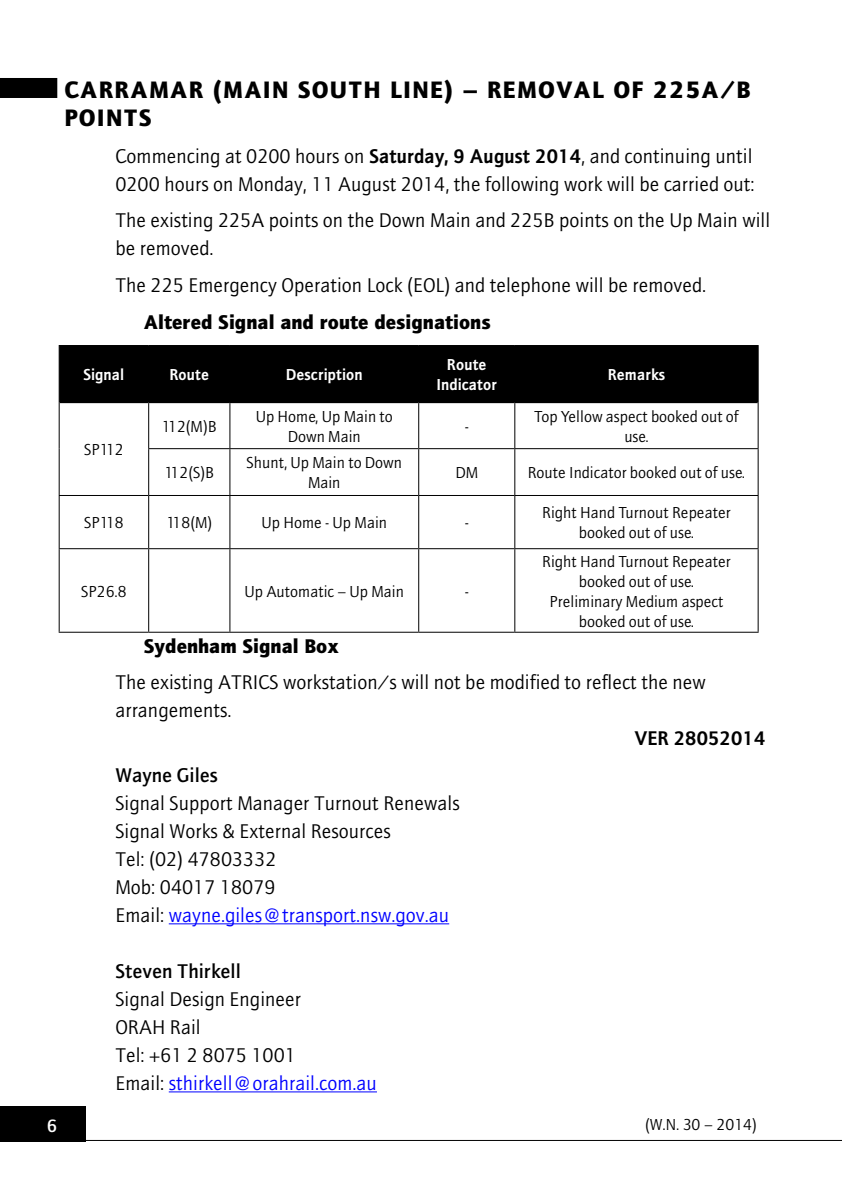
<style>
.page{position:relative;width:842px;height:1191px;background:#fff}
.page>*{position:absolute;margin:0;border:0;box-sizing:border-box;transform-origin:0 0}
.Heading_1{font:900 24px/28px "AT Quay Sans";letter-spacing:.05em;color:#000}
.Main_Body_Text{font:20px/28px "AT Quay Sans";color:#000}
.Contact_details{font:20px "AT Quay Sans";color:#000}
.Contact_details-2{font:20px "AT Quay Sans";color:#00f}
.Heading_2{font:900 20px "AT Quay Sans";color:#000}
.Contact_Name_Semibol{font:500 20px "AT Quay Sans";color:#000}
.Main_Body_Text-2{font:600 20px "AT Quay Sans";color:#000}
.t1{font:500 18px "AT Quay Sans";color:#fff}
.Table_text{font:16px/20px "AT Quay Sans";color:#000;text-align:center}
.Table_Head_copy{font:600 16px/20px "AT Quay Sans";color:#fff;text-align:center}
.s1{font-weight:600}
.s2{color:#000}
</style>
<div class="page">
<div style="left:0;top:1106px;width:86px;height:35px;background:#000"></div>
<div style="left:0;top:78px;width:57px;height:20px;background:#000"></div>
<hr style="left:0;top:1140px;width:842px;height:1px;background:#000">
<hr style="left:169px;top:923px;width:280px;height:1px;background:#00f">
<hr style="left:169px;top:1091px;width:208px;height:1px;background:#00f">
<div style="left:60px;top:346px;width:698px;height:55px;background:#000"></div>
<hr style="left:59px;top:345px;width:90px;height:1px;background:#000">
<hr style="left:59px;top:346px;width:1px;height:56px;background:#000">
<hr style="left:149px;top:345px;width:81px;height:1px;background:#000">
<hr style="left:148px;top:346px;width:1px;height:55px;background:#000">
<hr style="left:230px;top:345px;width:189px;height:1px;background:#000">
<hr style="left:229px;top:346px;width:1px;height:55px;background:#000">
<hr style="left:419px;top:345px;width:96px;height:1px;background:#000">
<hr style="left:418px;top:346px;width:1px;height:55px;background:#000">
<hr style="left:515px;top:345px;width:244px;height:1px;background:#000">
<hr style="left:514px;top:346px;width:1px;height:55px;background:#000">
<hr style="left:758px;top:346px;width:1px;height:56px;background:#000">
<hr style="left:59px;top:402px;width:1px;height:46px;background:#000">
<hr style="left:148px;top:403px;width:1px;height:45px;background:#000">
<hr style="left:229px;top:403px;width:1px;height:45px;background:#000">
<hr style="left:418px;top:403px;width:1px;height:45px;background:#000">
<hr style="left:514px;top:403px;width:1px;height:45px;background:#000">
<hr style="left:758px;top:402px;width:1px;height:46px;background:#000">
<hr style="left:59px;top:448px;width:1px;height:47px;background:#000">
<hr style="left:148px;top:448px;width:82px;height:1px;background:#000">
<hr style="left:148px;top:449px;width:1px;height:46px;background:#000">
<hr style="left:230px;top:448px;width:189px;height:1px;background:#000">
<hr style="left:229px;top:449px;width:1px;height:46px;background:#000">
<hr style="left:419px;top:448px;width:96px;height:1px;background:#000">
<hr style="left:418px;top:449px;width:1px;height:46px;background:#000">
<hr style="left:515px;top:448px;width:244px;height:1px;background:#000">
<hr style="left:514px;top:449px;width:1px;height:46px;background:#000">
<hr style="left:758px;top:449px;width:1px;height:46px;background:#000">
<hr style="left:59px;top:495px;width:90px;height:1px;background:#000">
<hr style="left:59px;top:496px;width:1px;height:52px;background:#000">
<hr style="left:149px;top:495px;width:81px;height:1px;background:#000">
<hr style="left:148px;top:496px;width:1px;height:52px;background:#000">
<hr style="left:230px;top:495px;width:189px;height:1px;background:#000">
<hr style="left:229px;top:496px;width:1px;height:52px;background:#000">
<hr style="left:419px;top:495px;width:96px;height:1px;background:#000">
<hr style="left:418px;top:496px;width:1px;height:52px;background:#000">
<hr style="left:515px;top:495px;width:244px;height:1px;background:#000">
<hr style="left:514px;top:496px;width:1px;height:52px;background:#000">
<hr style="left:758px;top:496px;width:1px;height:52px;background:#000">
<hr style="left:59px;top:548px;width:90px;height:1px;background:#000">
<hr style="left:59px;top:549px;width:1px;height:82px;background:#000">
<hr style="left:149px;top:548px;width:81px;height:1px;background:#000">
<hr style="left:148px;top:549px;width:1px;height:82px;background:#000">
<hr style="left:230px;top:548px;width:189px;height:1px;background:#000">
<hr style="left:229px;top:549px;width:1px;height:82px;background:#000">
<hr style="left:419px;top:548px;width:96px;height:1px;background:#000">
<hr style="left:418px;top:549px;width:1px;height:82px;background:#000">
<hr style="left:515px;top:548px;width:244px;height:1px;background:#000">
<hr style="left:514px;top:549px;width:1px;height:82px;background:#000">
<hr style="left:758px;top:549px;width:1px;height:82px;background:#000">
<hr style="left:59px;top:631px;width:90px;height:1px;background:#000">
<hr style="left:149px;top:631px;width:81px;height:1px;background:#000">
<hr style="left:230px;top:631px;width:189px;height:1px;background:#000">
<hr style="left:419px;top:631px;width:96px;height:1px;background:#000">
<hr style="left:515px;top:631px;width:244px;height:1px;background:#000">
<hr style="left:60px;top:401px;width:89px;height:2px;background:#000">
<hr style="left:149px;top:401px;width:81px;height:2px;background:#000">
<hr style="left:230px;top:401px;width:189px;height:2px;background:#000">
<hr style="left:419px;top:401px;width:96px;height:2px;background:#000">
<hr style="left:515px;top:401px;width:243px;height:2px;background:#000">
<h1 class="Heading_1" style="left:64px;top:76px;width:688px">CARRAMAR (MAIN SOUTH LINE) – REMOVAL OF 225A/B<br>POINTS</h1>
<p class="Main_Body_Text" style="left:115px;top:142px;width:641px">Commencing at 0200 hours on <span class="s1">Saturday, 9 August 2014</span>, and continuing until<br>0200 hours on Monday, 11 August 2014, the following work will be carried out:</p>
<p class="Main_Body_Text" style="left:115px;top:206px;width:656px">The existing 225A points on the Down Main and 225B points on the Up Main will be removed.</p>
<p class="Main_Body_Text" style="left:115px;top:271px;width:592px">The 225 Emergency Operation Lock (EOL) and telephone will be removed.</p>
<h2 class="Heading_2" style="left:144px;top:309px;width:348px">Altered Signal and route designations</h2>
<p class="Table_Head_copy" style="left:83px;top:364px;width:42px">Signal</p>
<p class="Table_Head_copy" style="left:169px;top:364px;width:41px">Route</p>
<p class="Table_Head_copy" style="left:286px;top:364px;width:79px">Description</p>
<p class="Table_Head_copy" style="left:436px;top:354px;width:62px">Route<br>Indicator</p>
<p class="Table_Head_copy" style="left:608px;top:364px;width:59px">Remarks</p>
<p class="Table_text" style="left:84px;top:439px;width:41px">SP112</p>
<p class="Table_text" style="left:162px;top:416px;width:56px">112(M)B</p>
<p class="Table_text" style="left:256px;top:406px;width:139px">Up Home, Up Main to<br>Down Main</p>
<p class="Table_text" style="left:465px;top:416px;width:6px">-</p>
<p class="Table_text" style="left:534px;top:406px;width:206px">Top Yellow aspect booked out of use.</p>
<p class="Table_text" style="left:164px;top:462px;width:51px">112(S)B</p>
<p class="Table_text" style="left:246px;top:452px;width:157px">Shunt, Up Main to Down<br>Main</p>
<p class="Table_text" style="left:455px;top:462px;width:24px">DM</p>
<p class="Table_text" style="left:528px;top:462px;width:219px">Route Indicator booked out of use.</p>
<p class="Table_text" style="left:84px;top:512px;width:41px">SP118</p>
<p class="Table_text" style="left:166px;top:512px;width:47px">118(M)</p>
<p class="Table_text" style="left:261px;top:512px;width:127px">Up Home - Up Main</p>
<p class="Table_text" style="left:465px;top:512px;width:6px">-</p>
<p class="Table_text" style="left:81px;top:581px;width:47px">SP26.8</p>
<p class="Table_text" style="left:245px;top:581px;width:161px">Up Automatic – Up Main</p>
<p class="Table_text" style="left:465px;top:581px;width:6px">-</p>
<p class="Table_text" style="left:542px;top:502px;width:190px">Right Hand Turnout Repeater booked out of use.</p>
<p class="Table_text" style="left:542px;top:551px;width:190px">Right Hand Turnout Repeater booked out of use.</p>
<p class="Table_text" style="left:549px;top:591px;width:175px">Preliminary Medium aspect booked out of use.</p>
<h2 class="Heading_2" style="left:144px;top:633px;width:197px">Sydenham Signal Box</h2>
<p class="Main_Body_Text" style="left:115px;top:668px;width:592px">The existing ATRICS workstation/s will not be modified to reflect the new arrangements.</p>
<p class="Main_Body_Text-2" style="left:635px;top:726px;width:132px">VER 28052014</p>
<p class="Contact_Name_Semibol" style="left:115px;top:763px;width:104px">Wayne Giles</p>
<p class="Contact_details" style="left:115px;top:791px;width:346px">Signal Support Manager Turnout Renewals</p>
<p class="Contact_details" style="left:115px;top:819px;width:277px">Signal Works &amp; External Resources</p>
<p class="Contact_details" style="left:115px;top:847px;width:163px">Tel: (02) 47803332</p>
<p class="Contact_details" style="left:115px;top:875px;width:162px">Mob: 04017 18079</p>
<p class="Contact_details-2" style="left:115px;top:903px;width:335px"><span class="s2">Email:</span> wayne.giles@transport.nsw.gov.au</p>
<p class="Contact_Name_Semibol" style="left:115px;top:959px;width:127px">Steven Thirkell</p>
<p class="Contact_details" style="left:115px;top:987px;width:187px">Signal Design Engineer</p>
<p class="Contact_details" style="left:115px;top:1015px;width:87px">ORAH Rail</p>
<p class="Contact_details" style="left:115px;top:1043px;width:182px">Tel: +61 2 8075 1001</p>
<p class="Contact_details-2" style="left:115px;top:1071px;width:263px"><span class="s2">Email:</span> sthirkell@orahrail.com.au</p>
<p class="t1" style="left:47px;top:1115px;width:12px">6</p>
<p class="Table_text" style="left:645px;top:1114px;width:113px">(W.N. 30 – 2014)</p>
</div>
